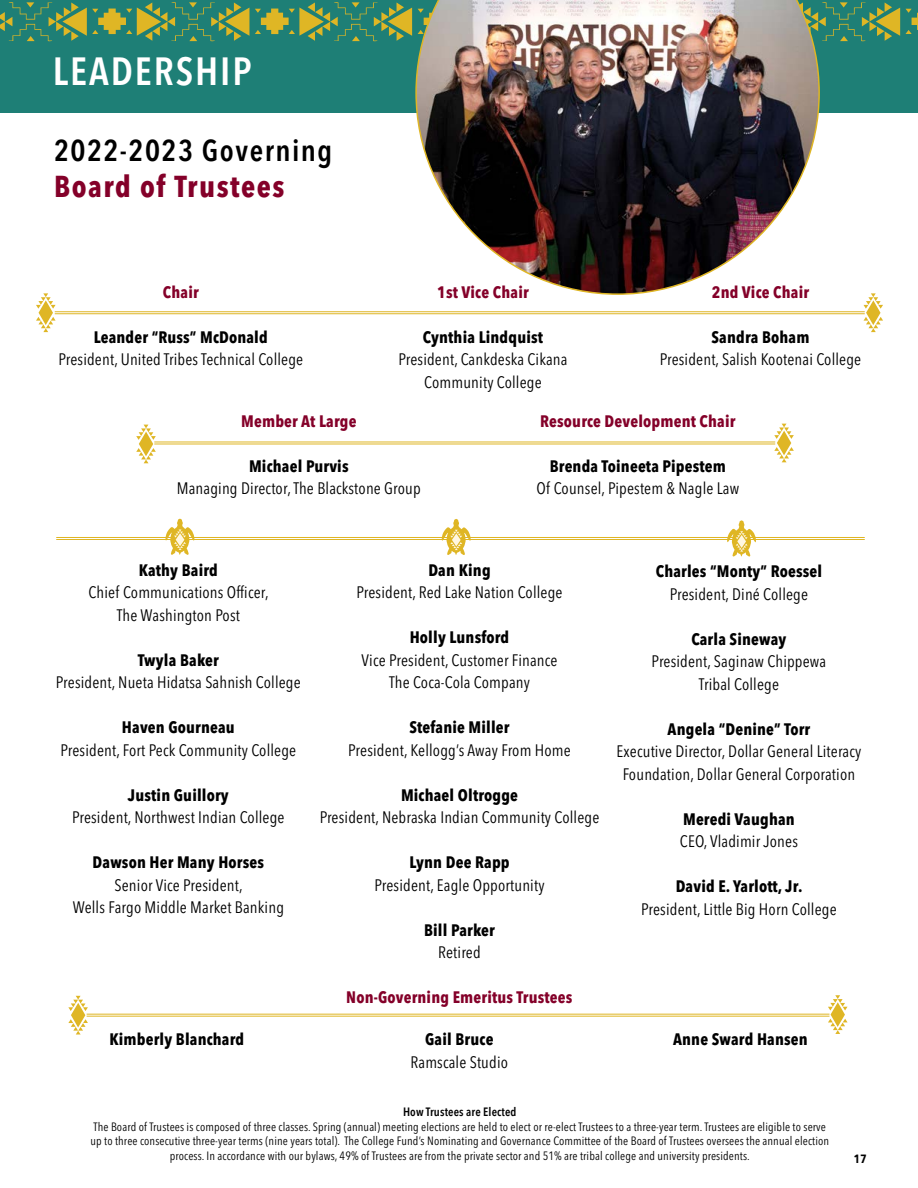
<style>
.page{position:relative;width:918px;height:1188px;background:#fff}
.page>*{position:absolute;margin:0;border:0;box-sizing:border-box;transform-origin:0 0}
.t1{font:600 condensed 39px "Avenir Next LT Pro";letter-spacing:.05em;color:#fff}
.t2{font:600 condensed 30px "Avenir Next LT Pro";letter-spacing:.05em;color:#000}
.t3{font:700 condensed 30px "Avenir Next LT Pro";letter-spacing:.05em;color:#840029}
.t4{font:condensed 16.5px/22.5px "Avenir Next LT Pro";letter-spacing:.01em;color:#000;text-align:center}
.t5{font:700 condensed 16.5px "Avenir Next LT Pro";letter-spacing:.01em;color:#000}
.t6{font:700 condensed 16.5px "Avenir Next LT Pro";letter-spacing:.01em;color:#840029}
.t7{font:600 condensed 15px "Avenir Next LT Pro";color:#000}
.t8{font:condensed 12px/14.4px "Avenir Next LT Pro";letter-spacing:.01em;color:#000;text-align:center}
.t9{font:600 condensed 12px "Avenir Next LT Pro";letter-spacing:.01em;color:#000}
</style>
<div class="page">
<div style="left:0;top:0;width:918px;height:113px;background:#1e7f76"></div>
<svg style="left:0;top:2px;width:918px;height:39px"></svg>
<svg style="left:68px;top:996px;width:20px;height:39px"></svg>
<svg style="left:828px;top:995px;width:20px;height:39px"></svg>
<hr style="left:87px;top:1016px;width:743px;height:1px;background:#dfb625">
<hr style="left:87px;top:1014px;width:743px;height:1px;background:#dfb625">
<hr style="left:56px;top:539px;width:809px;height:1px;background:#dfb625">
<hr style="left:56px;top:537px;width:809px;height:1px;background:#dfb625">
<svg style="left:727px;top:520px;width:29px;height:37px"></svg>
<svg style="left:442px;top:519px;width:29px;height:36px"></svg>
<svg style="left:165px;top:519px;width:29px;height:36px"></svg>
<svg style="left:136px;top:425px;width:20px;height:38px"></svg>
<svg style="left:774px;top:424px;width:20px;height:38px"></svg>
<hr style="left:154px;top:443px;width:621px;height:1px;background:#dfb625">
<hr style="left:154px;top:441px;width:621px;height:1px;background:#dfb625">
<svg style="left:864px;top:293px;width:19px;height:39px"></svg>
<svg style="left:36px;top:293px;width:20px;height:39px"></svg>
<hr style="left:55px;top:313px;width:810px;height:1px;background:#dfb625">
<hr style="left:55px;top:311px;width:810px;height:1px;background:#dfb625">
<img style="left:415px;top:0;width:405px;height:295px">
<h1 class="t1" style="left:53px;top:47px;width:201px">LEADERSHIP</h1>
<h2 class="t2" style="left:54px;top:132px;width:280px">2022-2023 Governing</h2>
<h2 class="t3" style="left:54px;top:168px;width:232px">Board of Trustees</h2>
<p class="t6" style="left:163px;top:282px;width:37px">Chair</p>
<p class="t5" style="left:94px;top:327px;width:176px">Leander “Russ” McDonald</p>
<p class="t4" style="left:58px;top:348px;width:246px">President, United Tribes Technical College</p>
<p class="t6" style="left:437px;top:282px;width:93px">1st Vice Chair</p>
<p class="t5" style="left:423px;top:327px;width:122px">Cynthia Lindquist</p>
<p class="t4" style="left:398px;top:348px;width:171px">President, Cankdeska Cikana<br>Community College</p>
<p class="t6" style="left:712px;top:282px;width:99px">2nd Vice Chair</p>
<p class="t5" style="left:711px;top:327px;width:100px">Sandra Boham</p>
<p class="t4" style="left:660px;top:348px;width:203px">President, Salish Kootenai College</p>
<p class="t6" style="left:241px;top:411px;width:117px">Member At Large</p>
<p class="t5" style="left:249px;top:456px;width:101px">Michael Purvis</p>
<p class="t4" style="left:177px;top:477px;width:246px">Managing Director, The Blackstone Group</p>
<p class="t6" style="left:540px;top:411px;width:197px">Resource Development Chair</p>
<p class="t5" style="left:550px;top:456px;width:178px">Brenda Toineeta Pipestem</p>
<p class="t4" style="left:537px;top:477px;width:204px">Of Counsel, Pipestem &amp; Nagle Law</p>
<p class="t5" style="left:139px;top:560px;width:81px">Kathy Baird</p>
<p class="t4" style="left:89px;top:581px;width:182px">Chief Communications Officer,<br>The Washington Post</p>
<p class="t5" style="left:138px;top:650px;width:83px">Twyla Baker</p>
<p class="t4" style="left:56px;top:671px;width:246px">President, Nueta Hidatsa Sahnish College</p>
<p class="t5" style="left:122px;top:718px;width:114px">Haven Gourneau</p>
<p class="t4" style="left:60px;top:739px;width:237px">President, Fort Peck Community College</p>
<p class="t5" style="left:128px;top:785px;width:102px">Justin Guillory</p>
<p class="t4" style="left:72px;top:806px;width:214px">President, Northwest Indian College</p>
<p class="t5" style="left:93px;top:853px;width:173px">Dawson Her Many Horses</p>
<p class="t4" style="left:73px;top:874px;width:213px">Senior Vice President,<br>Wells Fargo Middle Market Banking</p>
<p class="t5" style="left:109px;top:1029px;width:136px">Kimberly Blanchard</p>
<p class="t5" style="left:428px;top:560px;width:64px">Dan King</p>
<p class="t4" style="left:357px;top:581px;width:208px">President, Red Lake Nation College</p>
<p class="t5" style="left:410px;top:628px;width:101px">Holly Lunsford</p>
<p class="t4" style="left:362px;top:649px;width:197px">Vice President, Customer Finance<br>The Coca-Cola Company</p>
<p class="t5" style="left:409px;top:718px;width:102px">Stefanie Miller</p>
<p class="t4" style="left:348px;top:739px;width:224px">President, Kellogg’s Away From Home</p>
<p class="t5" style="left:401px;top:785px;width:118px">Michael Oltrogge</p>
<p class="t4" style="left:320px;top:806px;width:281px">President, Nebraska Indian Community College</p>
<p class="t5" style="left:409px;top:853px;width:102px">Lynn Dee Rapp</p>
<p class="t4" style="left:375px;top:874px;width:172px">President, Eagle Opportunity</p>
<p class="t5" style="left:424px;top:920px;width:72px">Bill Parker</p>
<p class="t4" style="left:438px;top:941px;width:44px">Retired</p>
<p class="t6" style="left:346px;top:987px;width:228px">Non-Governing Emeritus Trustees</p>
<p class="t5" style="left:656px;top:562px;width:168px">Charles “Monty” Roessel</p>
<p class="t4" style="left:670px;top:583px;width:140px">President, Diné College</p>
<p class="t5" style="left:691px;top:629px;width:96px">Carla Sineway</p>
<p class="t4" style="left:652px;top:650px;width:176px">President, Saginaw Chippewa<br>Tribal College</p>
<p class="t5" style="left:668px;top:719px;width:144px">Angela “Denine” Torr</p>
<p class="t4" style="left:617px;top:740px;width:246px">Executive Director, Dollar General Literacy<br>Foundation, Dollar General Corporation</p>
<p class="t5" style="left:683px;top:809px;width:113px">Meredi Vaughan</p>
<p class="t4" style="left:680px;top:830px;width:119px">CEO, Vladimir Jones</p>
<p class="t5" style="left:676px;top:877px;width:129px">David E. Yarlott, Jr.</p>
<p class="t4" style="left:641px;top:898px;width:197px">President, Little Big Horn College</p>
<p class="t5" style="left:425px;top:1029px;width:70px">Gail Bruce</p>
<p class="t5" style="left:673px;top:1029px;width:136px">Anne Sward Hansen</p>
<p class="t4" style="left:411px;top:1051px;width:99px">Ramscale Studio</p>
<p class="t9" style="left:403px;top:1105px;width:115px">How Trustees are Elected</p>
<p class="t8" style="left:90px;top:1119px;width:740px">The Board of Trustees is composed of three classes. Spring (annual) meeting elections are held to elect or re-elect Trustees to a three-year term. Trustees are eligible to serve up to three consecutive three-year terms (nine years total). The College Fund’s Nominating and Governance Committee of the Board of Trustees oversees the annual election process. In accordance with our bylaws, 49% of Trustees are from the private sector and 51% are tribal college and university presidents.</p>
<p class="t7" style="left:853px;top:1149px;width:15px">17</p>
</div>
